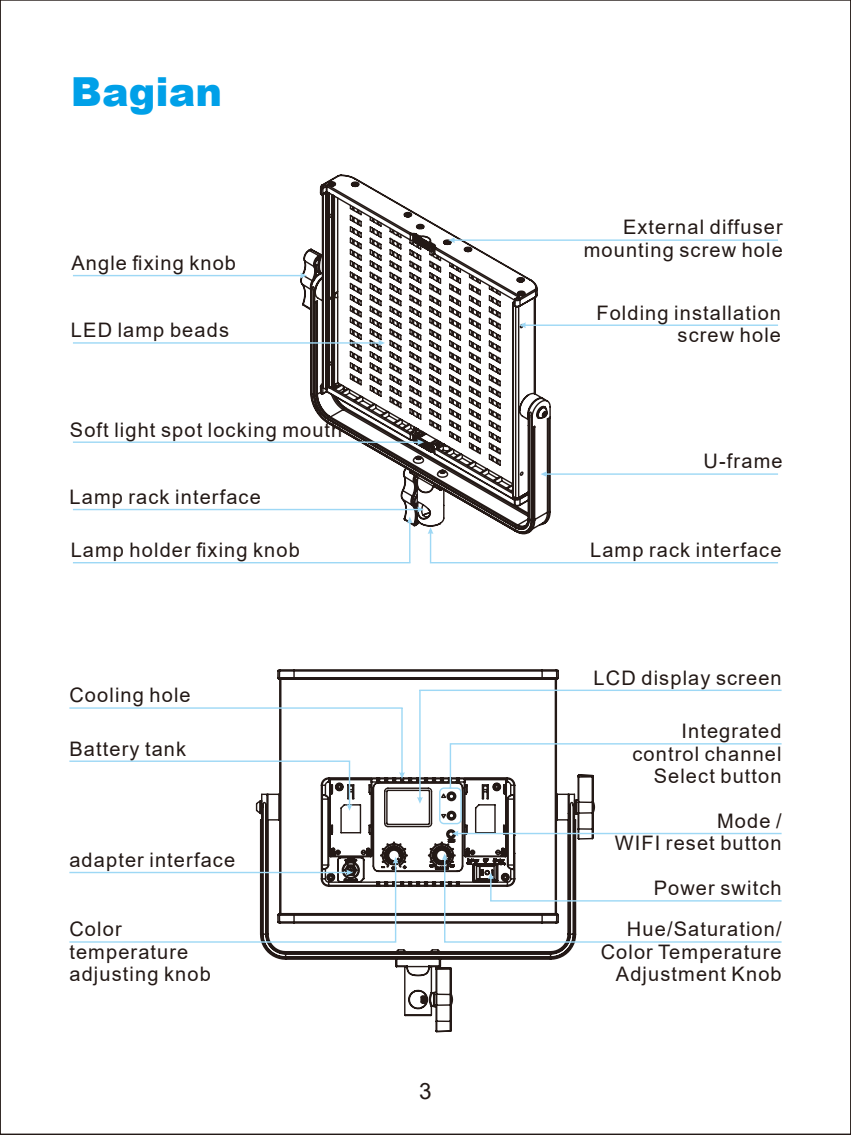
<style>
.page{position:relative;width:851px;height:1135px;background:#fff}
.page>*{position:absolute;margin:0;border:0;box-sizing:border-box;transform-origin:0 0}
.t1{font:900 40px "Arial";color:#00a0e8}
.t2{font:22.5px "Arial";color:#231916}
.t3{font:20px/22.2px "Arial";letter-spacing:.055em;color:#231916;text-align:right}
</style>
<div class="page">
<svg style="left:850px;top:0;width:1px;height:1135px"></svg>
<svg style="left:300px;top:174px;width:251px;height:332px"></svg>
<svg style="left:348px;top:204px;width:154px;height:263px"></svg>
<svg style="left:254px;top:669px;width:341px;height:364px"></svg>
<svg style="left:73px;top:340px;width:312px;height:6px"></svg>
<svg style="left:448px;top:237px;width:330px;height:6px"></svg>
<svg style="left:540px;top:471px;width:238px;height:6px"></svg>
<svg style="left:73px;top:273px;width:234px;height:5px"></svg>
<svg style="left:73px;top:506px;width:705px;height:57px"></svg>
<svg style="left:73px;top:439px;width:351px;height:6px"></svg>
<svg style="left:519px;top:322px;width:259px;height:6px"></svg>
<svg style="left:69px;top:707px;width:336px;height:104px"></svg>
<svg style="left:69px;top:857px;width:329px;height:85px"></svg>
<svg style="left:438px;top:743px;width:344px;height:93px"></svg>
<svg style="left:442px;top:853px;width:339px;height:89px"></svg>
<svg style="left:417px;top:689px;width:364px;height:114px"></svg>
<h1 class="t1" style="left:71px;top:63px;width:153px">Bagian</h1>
<p class="t3" style="left:71px;top:252px;width:166px">Angle fixing knob</p>
<p class="t3" style="left:71px;top:319px;width:159px">LED lamp beads</p>
<p class="t3" style="left:70px;top:418px;width:274px">Soft light spot locking mouth</p>
<p class="t3" style="left:69px;top:485px;width:193px">Lamp rack interface</p>
<p class="t3" style="left:71px;top:539px;width:231px">Lamp holder fixing knob</p>
<p class="t3" style="left:69px;top:684px;width:123px">Cooling hole</p>
<p class="t3" style="left:69px;top:737px;width:118px">Battery tank</p>
<p class="t3" style="left:69px;top:848px;width:167px">adapter interface</p>
<p class="t3" style="left:69px;top:918px;width:143px;text-align:left">Color temperature adjusting knob</p>
<p class="t2" style="left:419px;top:1075px;width:14px">3</p>
<p class="t3" style="left:583px;top:216px;width:201px">External diffuser mounting screw hole</p>
<p class="t3" style="left:596px;top:301px;width:186px">Folding installation screw hole</p>
<p class="t3" style="left:703px;top:450px;width:80px">U-frame</p>
<p class="t3" style="left:590px;top:539px;width:193px">Lamp rack interface</p>
<p class="t3" style="left:593px;top:666px;width:189px">LCD display screen</p>
<p class="t3" style="left:632px;top:720px;width:151px">Integrated control channel<br>Select button</p>
<p class="t3" style="left:614px;top:809px;width:168px">Mode /<br>WIFI reset button</p>
<p class="t3" style="left:653px;top:877px;width:129px">Power switch</p>
<p class="t3" style="left:600px;top:918px;width:182px">Hue/Saturation/<br>Color Temperature<br>Adjustment Knob</p>
</div>
